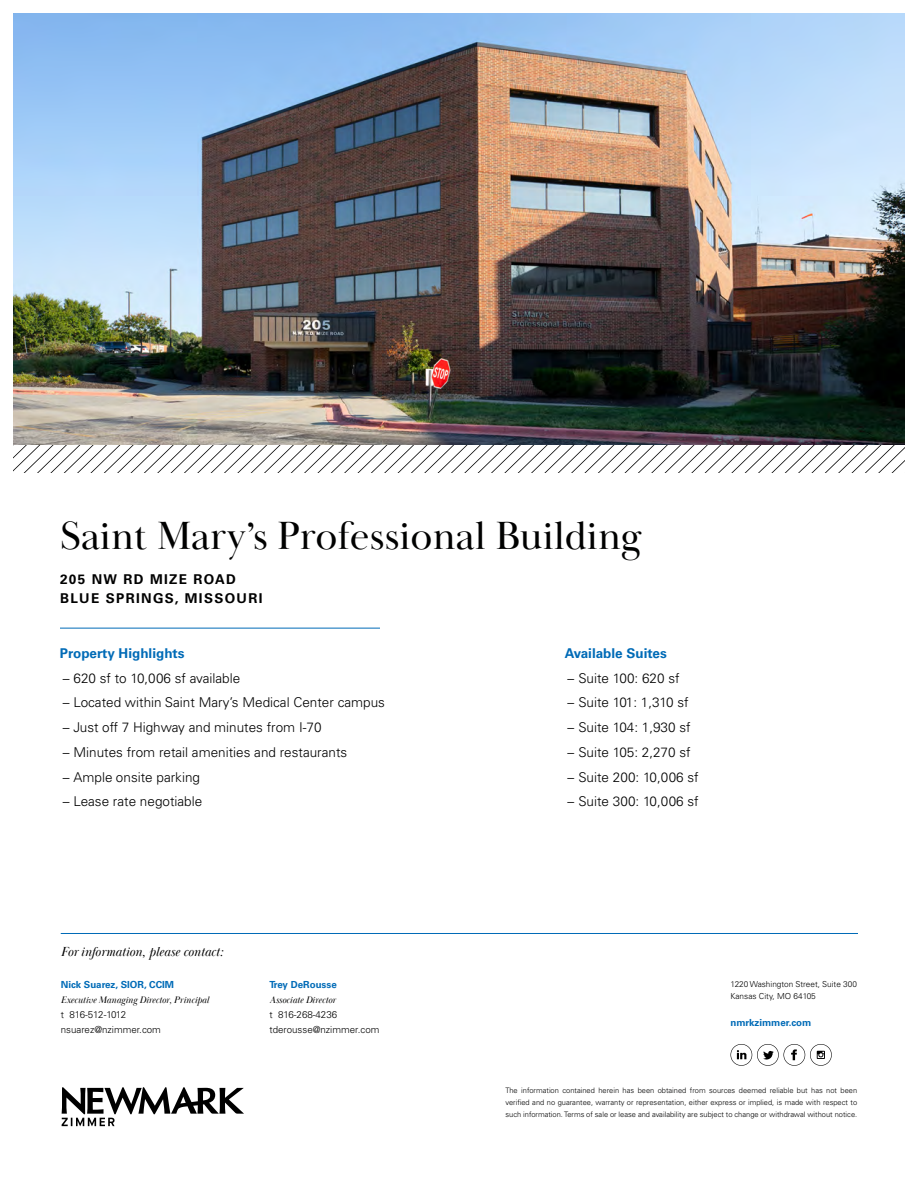
<style>
.page{position:relative;width:918px;height:1188px;background:#fff}
.page>*{position:absolute;margin:0;border:0;box-sizing:border-box;transform-origin:0 0}
.t1{font:40.5px "Baskerville Display PT";color:#000100}
.t2{font:300 13.5px "Univers LT Pro 45";color:#000}
.t3{font:700 13.5px/19.5px "Univers LT Pro 65";letter-spacing:.1em;color:#000100}
.t4{font:700 13.5px "Univers LT Pro 65";color:#006bb7}
.t5{font:italic 13.5px "Baskerville Display PT";color:#000100}
.t6{font:300 9.75px/15px "Univers LT Pro 45";color:#000100}
.t7{font:italic 9.75px "Baskerville Display PT";color:#000100}
.t8{font:700 9.75px "Univers LT Pro 65";color:#006bb7}
.t9{font:300 8.25px/12px "Univers LT Pro 45";color:#000100}
.t10{font:300 7.5px/12px "Univers LT Pro 45";color:#000100;text-align:justify}
</style>
<div class="page">
<svg style="left:730px;top:1044px;width:102px;height:22px"></svg>
<svg style="left:62px;top:1087px;width:182px;height:39px"></svg>
<img style="left:14px;top:14px;width:890px;height:431px">
<svg style="left:14px;top:446px;width:890px;height:26px"></svg>
<hr style="left:61px;top:933px;width:797px;height:1px;background:#006bb7">
<hr style="left:60px;top:628px;width:320px;height:1px;background:#006bb7">
<h1 class="t1" style="left:60px;top:511px;width:584px">Saint Mary’s Professional Building</h1>
<p class="t3" style="left:60px;top:568px;width:204px">205 NW RD MIZE ROAD<br>BLUE SPRINGS, MISSOURI</p>
<p class="t4" style="left:60px;top:644px;width:126px">Property Highlights</p>
<p class="t2" style="left:63px;top:669px;width:179px">– 620 sf to 10,006 sf available</p>
<p class="t2" style="left:63px;top:694px;width:324px">– Located within Saint Mary’s Medical Center campus</p>
<p class="t2" style="left:63px;top:718px;width:260px">– Just off 7 Highway and minutes from I-70</p>
<p class="t2" style="left:63px;top:743px;width:286px">– Minutes from retail amenities and restaurants</p>
<p class="t2" style="left:63px;top:768px;width:139px">– Ample onsite parking</p>
<p class="t2" style="left:63px;top:793px;width:141px">– Lease rate negotiable</p>
<p class="t5" style="left:61px;top:944px;width:164px">For information, please contact:</p>
<p class="t8" style="left:61px;top:978px;width:115px">Nick Suarez, SIOR, CCIM</p>
<p class="t7" style="left:61px;top:994px;width:150px">Executive Managing Director, Principal</p>
<p class="t6" style="left:61px;top:1007px;width:102px">t 816-512-1012 nsuarez@nzimmer.com</p>
<p class="t8" style="left:269px;top:978px;width:69px">Trey DeRousse</p>
<p class="t7" style="left:269px;top:994px;width:68px">Associate Director</p>
<p class="t6" style="left:269px;top:1007px;width:112px">t 816-268-4236 tderousse@nzimmer.com</p>
<p class="t4" style="left:565px;top:644px;width:103px">Available Suites</p>
<p class="t2" style="left:568px;top:669px;width:114px">– Suite 100: 620 sf</p>
<p class="t2" style="left:568px;top:694px;width:123px">– Suite 101: 1,310 sf</p>
<p class="t2" style="left:568px;top:718px;width:125px">– Suite 104: 1,930 sf</p>
<p class="t2" style="left:568px;top:743px;width:125px">– Suite 105: 2,270 sf</p>
<p class="t2" style="left:568px;top:768px;width:133px">– Suite 200: 10,006 sf</p>
<p class="t2" style="left:568px;top:793px;width:133px">– Suite 300: 10,006 sf</p>
<p class="t9" style="left:730px;top:978px;width:128px">1220 Washington Street, Suite 300<br>Kansas City, MO 64105</p>
<p class="t8" style="left:731px;top:1015px;width:82px">nmrkzimmer.com</p>
<p class="t10" style="left:505px;top:1084px;width:353px">The information contained herein has been obtained from sources deemed reliable but has not been verified and no guarantee, warranty or representation, either express or implied, is made with respect to such information. Terms of sale or lease and availability are subject to change or withdrawal without notice.</p>
</div>
